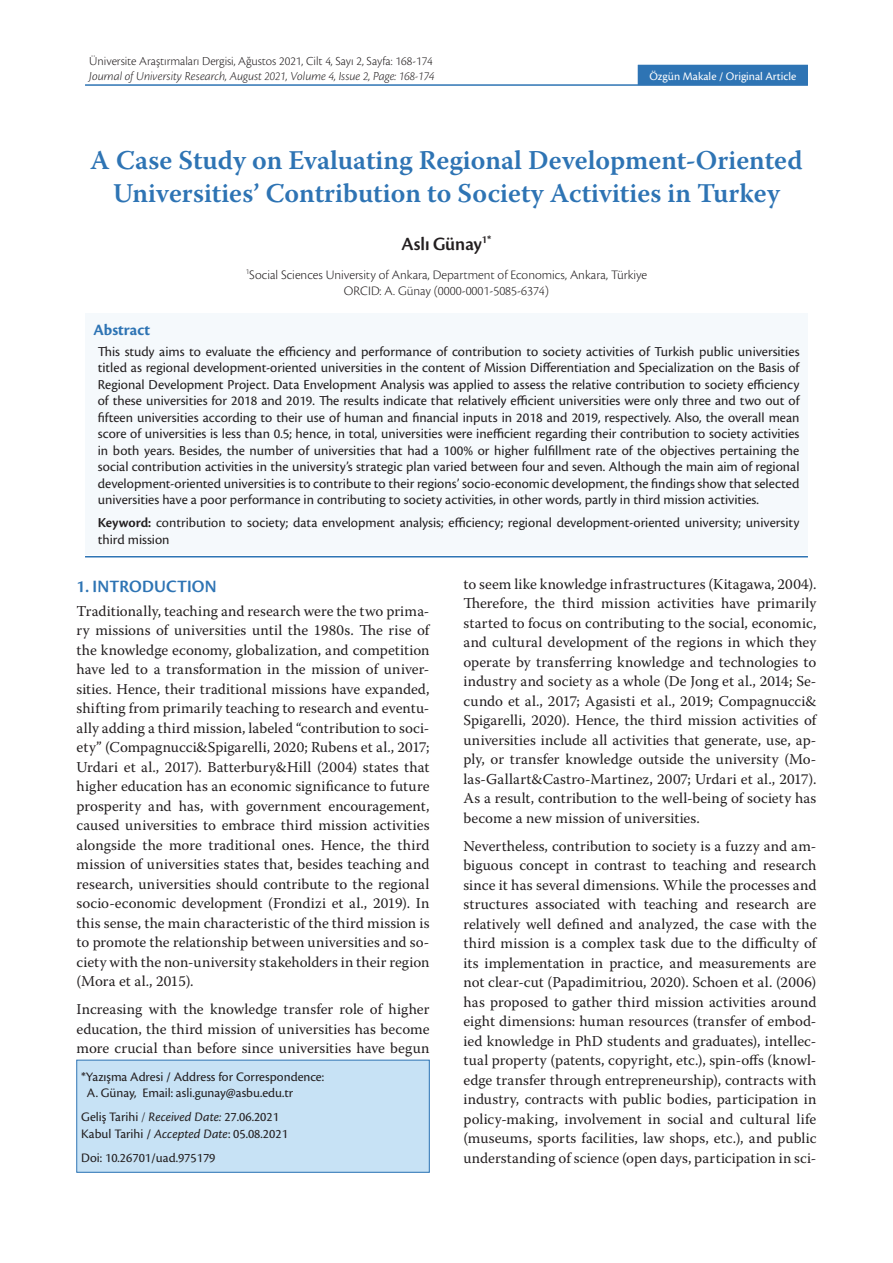
<style>
.page{position:relative;width:893px;height:1263px;background:#fff}
.page>*{position:absolute;margin:0;border:0;box-sizing:border-box;transform-origin:0 0}
.t1{font:600 27px/32.4px "Warnock Pro";color:#2e74b4;text-align:center}
.Yazar{font:19.5px "Cronos Pro Semibold Disp";color:#231f20}
.t2{font:18px "Cronos Pro Semibold Subh";letter-spacing:.01em;color:#2e74b4}
.Ozet{font:16.5px "Cronos Pro Bold Disp";letter-spacing:.005em;color:#2e74b4}
.Metin{font:15px/19.5px "Warnock Pro";letter-spacing:.005em;color:#231f20;text-align:justify}
.ÖzetMetin{font:14.25px/16.5px "Cronos Pro";color:#231f20;text-align:justify}
.Adres{font:13.5px/16.2px "Cronos Pro";color:#231f20}
.Adres-2{font:300 13.5px "Cronos Pro";color:#231f20}
.t3{font:300 12.75px "Cronos Pro";letter-spacing:-.005em;color:#231f20}
.t4{font:italic 300 12.75px "Cronos Pro";letter-spacing:-.005em;color:#231f20}
.t5{font:12px "Cronos Pro";color:#fff}
.s1{font-weight:600}
.s2{font-weight:300}
.s3{font-style:italic}
</style>
<div class="page">
<div style="left:85px;top:314px;width:723px;height:241px;background:#f5f9fc"></div>
<hr style="left:85px;top:556px;width:723px;height:1px;background:#2e74b4">
<div style="left:77px;top:1060px;width:352px;height:112px;background:#c7e2f5"></div>
<div style="left:77px;top:1060px;width:352px;height:112px;border:1px solid #2e74b4"></div>
<hr style="left:85px;top:84px;width:723px;height:2px;background:#2e74b4">
<div style="left:639px;top:66px;width:168px;height:18px;background:#2e74b4"></div>
<div style="left:638px;top:65px;width:170px;height:20px;border:2px solid #2e74b4"></div>
<p class="t3" style="left:89px;top:54px;width:345px">Üniversite Araştırmaları Dergisi, Ağustos 2021, Cilt 4, Sayı 2, Sayfa: 168-174</p>
<p class="t4" style="left:89px;top:69px;width:347px">Journal of University Research, August 2021, Volume 4, Issue 2, Page: 168-174</p>
<p class="t5" style="left:647px;top:69px;width:153px">Derleme Makale / Review Article</p>
<p class="t5" style="left:649px;top:69px;width:149px">Özgün Makale / Original Article</p>
<p class="t1" style="left:90px;top:144px;width:714px">A Case Study on Evaluating Regional Development-Oriented<br>Universities’ Contribution to Society Activities in Turkey</p>
<p class="Yazar" style="left:401px;top:232px;width:91px">Aslı Günay<sup>1*</sup></p>
<p class="Adres-2" style="left:246px;top:267px;width:403px"><sup>1</sup>Social Sciences University of Ankara, Department of Economics, Ankara, Türkiye</p>
<p class="Adres-2" style="left:344px;top:283px;width:207px">ORCID: A. Günay (0000-0001-5085-6374)</p>
<p class="Ozet" style="left:94px;top:321px;width:58px">Abstract</p>
<p class="ÖzetMetin" style="left:98px;top:343px;width:703px">This study aims to evaluate the efficiency and performance of contribution to society activities of Turkish public universities titled as regional development-oriented universities in the content of Mission Differentiation and Specialization on the Basis of Regional Development Project. Data Envelopment Analysis was applied to assess the relative contribution to society efficiency of these universities for 2018 and 2019. The results indicate that relatively efficient universities were only three and two out of fifteen universities according to their use of human and financial inputs in 2018 and 2019, respectively. Also, the overall mean score of universities is less than 0.5; hence, in total, universities were inefficient regarding their contribution to society activities in both years. Besides, the number of universities that had a 100% or higher fulfillment rate of the objectives pertaining the social contribution activities in the university’s strategic plan varied between four and seven. Although the main aim of regional development-oriented universities is to contribute to their regions’ socio-economic development, the findings show that selected universities have a poor performance in contributing to society activities, in other words, partly in third mission activities.</p>
<p class="ÖzetMetin" style="left:98px;top:515px;width:703px"><span class="s1">Keyword:</span> contribution to society; data envelopment analysis; efficiency; regional development-oriented university; university third mission</p>
<p class="t2" style="left:77px;top:576px;width:142px">1. INTRODUCTION</p>
<p class="Metin" style="left:77px;top:601px;width:354px">Traditionally, teaching and research were the two prima&shy;ry missions of universities until the 1980s. The rise of the knowledge economy, globalization, and competition have led to a transformation in the mission of univer&shy;sities. Hence, their traditional missions have expanded, shifting from primarily teaching to research and eventu&shy;ally adding a third mission, labeled “contribution to soci&shy;ety” (Compagnucci&amp;Spigarelli, 2020; Rubens et al., 2017; Urdari et al., 2017). Batterbury&amp;Hill (2004) states that higher education has an economic significance to future prosperity and has, with government encouragement, caused universities to embrace third mission activities alongside the more traditional ones. Hence, the third mission of universities states that, besides teaching and research, universities should contribute to the regional socio-economic development (Frondizi et al., 2019). In this sense, the main characteristic of the third mission is to promote the relationship between universities and so&shy;ciety with the non-university stakeholders in their region (Mora et al., 2015).</p>
<p class="Metin" style="left:77px;top:999px;width:354px">Increasing with the knowledge transfer role of higher education, the third mission of universities has become more crucial than before since universities have begun</p>
<p class="Adres" style="left:87px;top:1068px;width:239px;text-indent:-6px">*Yazışma Adresi / Address for Correspondence:<br>A. Günay, Email: asli.gunay@asbu.edu.tr</p>
<p class="Adres" style="left:81px;top:1109px;width:199px">Geliş Tarihi <span class="s2">/</span> <span class="s3">Received Date:</span> 27.06.2021</p>
<p class="Adres" style="left:81px;top:1125px;width:208px">Kabul Tarihi / <span class="s3">Accepted Date</span>: 05.08.2021</p>
<p class="Adres" style="left:81px;top:1150px;width:136px">Doi: 10.26701/uad.975179</p>
<p class="Metin" style="left:463px;top:574px;width:354px">to seem like knowledge infrastructures (Kitagawa, 2004).<br>Therefore, the third mission activities have primarily started to focus on contributing to the social, economic, and cultural development of the regions in which they operate by transferring knowledge and technologies to industry and society as a whole (De Jong et al., 2014; Se&shy;cundo et al., 2017; Agasisti et al., 2019; Compagnucci&amp; Spigarelli, 2020). Hence, the third mission activities of universities include all activities that generate, use, ap&shy;ply, or transfer knowledge outside the university (Mo&shy;las-Gallart&amp;Castro-Martinez, 2007; Urdari et al., 2017).<br>As a result, contribution to the well-being of society has become a new mission of universities.</p>
<p class="Metin" style="left:463px;top:836px;width:354px">Nevertheless, contribution to society is a fuzzy and am&shy;biguous concept in contrast to teaching and research since it has several dimensions. While the processes and structures associated with teaching and research are relatively well defined and analyzed, the case with the third mission is a complex task due to the difficulty of its implementation in practice, and measurements are not clear-cut (Papadimitriou, 2020). Schoen et al. (2006) has proposed to gather third mission activities around eight dimensions: human resources (transfer of embod&shy;ied knowledge in PhD students and graduates), intellec&shy;tual property (patents, copyright, etc.), spin-offs (knowl&shy;edge transfer through entrepreneurship), contracts with industry, contracts with public bodies, participation in policy-making, involvement in social and cultural life (museums, sports facilities, law shops, etc.), and public understanding of science (open days, participation in sci-</p>
</div>
